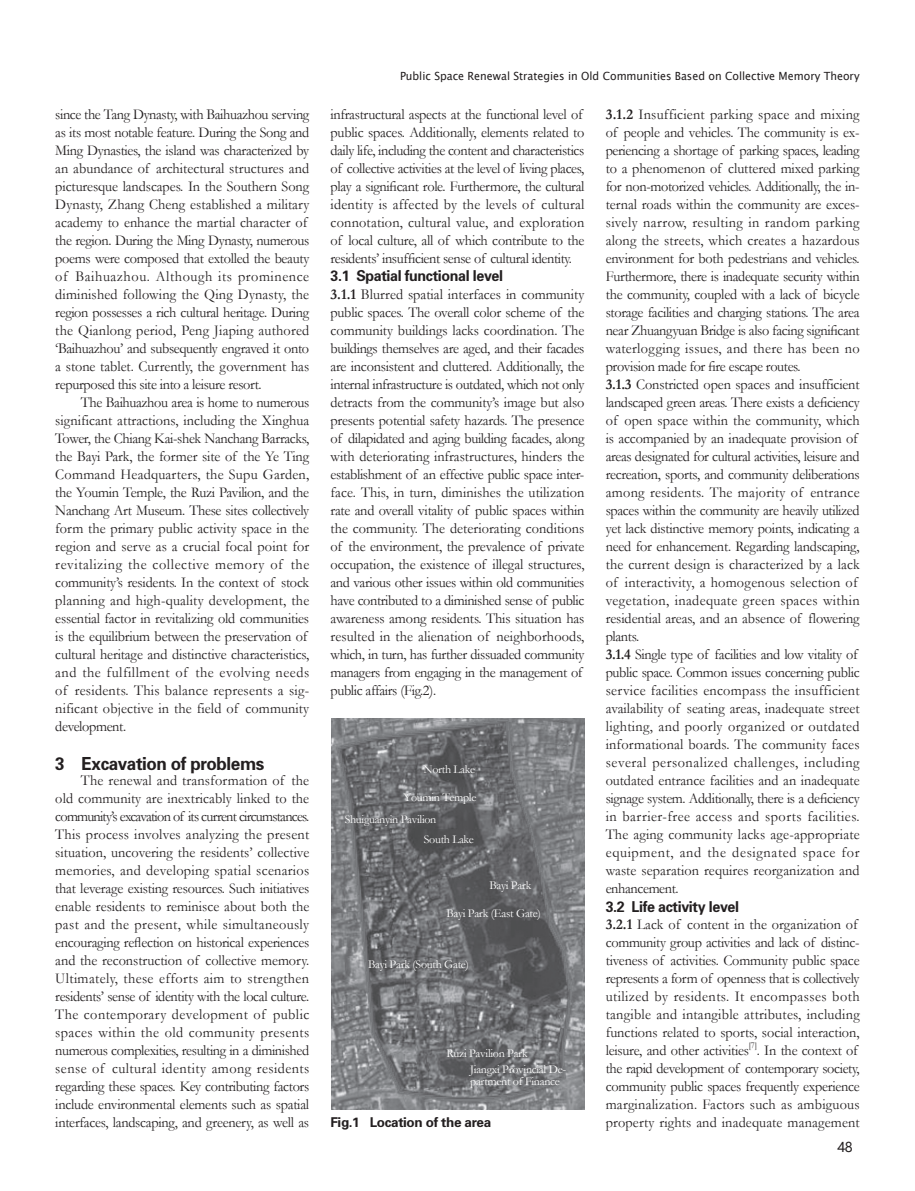
<style>
.page{position:relative;width:915px;height:1191px;background:#fff}
.page>*{position:absolute;margin:0;border:0;box-sizing:border-box;transform-origin:0 0}
.t1{font:18px "FZDHTK GBK1 0";letter-spacing:-.025em;color:#231f20;scale:.95 1}
.t2{font:15px/18px "Garamond";letter-spacing:-.01em;color:#231f20;scale:.95 1}
.t3{font:15px "Garamond";letter-spacing:.015em;color:#231f20;scale:.95 1}
.t4{font:15px "Garamond";letter-spacing:.01em;color:#231f20;scale:.95 1}
.t5{font:15px "Garamond";letter-spacing:.04em;color:#231f20;scale:.95 1}
.t6{font:15px "Garamond";letter-spacing:.02em;color:#231f20;scale:.95 1}
.t7{font:15px "Garamond";letter-spacing:.035em;color:#231f20;scale:.95 1}
.t8{font:13.5px "FZDHTK GBK1 0";letter-spacing:-.025em;color:#231f20}
.t9{font:13.5px "Microsoft Ya Hei";color:#231f20}
.t10{font:12px/15.8px "Garamond";letter-spacing:-.025em;color:#fff}
.t11{font:11.25px "Lucida Sans Unicode";color:#231f20;scale:.95 1}
.t12{font:8.7px "Garamond";color:#231f20;scale:.95 1}
.s1{font-family:"FZDHTK GBK1 0"}
.s2{font-weight:700}
</style>
<div class="page">
<img style="left:331px;top:718px;width:253px;height:391px">
<p class="t2" style="left:55px;top:104px;width:269px">since the Tang Dynasty, with Baihuazhou serving</p>
<p class="t2" style="left:55px;top:122px;width:269px">as its most notable feature. During the Song and</p>
<p class="t2" style="left:55px;top:140px;width:269px">Ming Dynasties, the island was characterized by</p>
<p class="t2" style="left:55px;top:158px;width:268px">an abundance of architectural structures and</p>
<p class="t2" style="left:55px;top:176px;width:269px">picturesque landscapes. In the Southern Song</p>
<p class="t2" style="left:55px;top:194px;width:269px">Dynasty, Zhang Cheng established a military</p>
<p class="t2" style="left:55px;top:212px;width:267px">academy to enhance the martial character of</p>
<p class="t2" style="left:55px;top:230px;width:269px">the region. During the Ming Dynasty, numerous</p>
<p class="t2" style="left:55px;top:248px;width:269px">poems were composed that extolled the beauty</p>
<p class="t5" style="left:55px;top:266px;width:269px">of Baihuazhou. Although its prominence</p>
<p class="t3" style="left:55px;top:284px;width:269px">diminished following the Qing Dynasty, the</p>
<p class="t2" style="left:55px;top:302px;width:268px">region possesses a rich cultural heritage. During</p>
<p class="t3" style="left:55px;top:320px;width:269px">the Qianlong period, Peng Jiaping authored</p>
<p class="t2" style="left:55px;top:338px;width:269px">‘Baihuazhou’ and subsequently engraved it onto</p>
<p class="t2" style="left:55px;top:356px;width:269px">a stone tablet. Currently, the government has</p>
<p class="t2" style="left:55px;top:374px;width:219px">repurposed this site into a leisure resort.</p>
<p class="t2" style="left:81px;top:392px;width:242px">The Baihuazhou area is home to numerous</p>
<p class="t2" style="left:55px;top:410px;width:269px">significant attractions, including the Xinghua</p>
<p class="t2" style="left:55px;top:428px;width:269px">Tower, the Chiang Kai-shek Nanchang Barracks,</p>
<p class="t2" style="left:55px;top:446px;width:269px">the Bayi Park, the former site of the Ye Ting</p>
<p class="t3" style="left:55px;top:464px;width:269px">Command Headquarters, the Supu Garden,</p>
<p class="t2" style="left:55px;top:482px;width:269px">the Youmin Temple, the Ruzi Pavilion, and the</p>
<p class="t2" style="left:55px;top:500px;width:269px">Nanchang Art Museum. These sites collectively</p>
<p class="t2" style="left:55px;top:518px;width:269px">form the primary public activity space in the</p>
<p class="t4" style="left:55px;top:536px;width:269px">region and serve as a crucial focal point for</p>
<p class="t5" style="left:55px;top:554px;width:269px">revitalizing the collective memory of the</p>
<p class="t2" style="left:55px;top:572px;width:269px">community’s residents. In the context of stock</p>
<p class="t3" style="left:55px;top:590px;width:269px">planning and high-quality development, the</p>
<p class="t2" style="left:55px;top:608px;width:268px">essential factor in revitalizing old communities</p>
<p class="t2" style="left:55px;top:626px;width:267px">is the equilibrium between the preservation of</p>
<p class="t2" style="left:55px;top:644px;width:269px">cultural heritage and distinctive characteristics,</p>
<p class="t7" style="left:55px;top:662px;width:269px">and the fulfillment of the evolving needs</p>
<p class="t6" style="left:55px;top:680px;width:269px">of residents. This balance represents a sig-</p>
<p class="t4" style="left:55px;top:698px;width:269px">nificant objective in the field of community</p>
<p class="t2" style="left:55px;top:716px;width:76px">development.</p>
<p class="t1" style="left:55px;top:754px;width:221px">3 Excavation of problems</p>
<p class="t2" style="left:55px;top:770px;width:269px;text-align:justify;text-indent:26px">The renewal and transformation of the old community are inextricably linked to the community’s excavation of its current circumstances.<br>This process involves analyzing the present situation, uncovering the residents’ collective memories, and developing spatial scenarios that leverage existing resources. Such initiatives enable residents to reminisce about both the past and the present, while simultaneously encouraging reflection on historical experiences and the reconstruction of collective memory.<br>Ultimately, these efforts aim to strengthen residents’ sense of identity with the local culture.<br>The contemporary development of public spaces within the old community presents numerous complexities, resulting in a diminished sense of cultural identity among residents regarding these spaces. Key contributing factors include environmental elements such as spatial interfaces, landscaping, and greenery, as well as</p>
<p class="t11" style="left:400px;top:67px;width:485px">Public Space Renewal Strategies in Old Communities Based on Collective Memory Theory</p>
<p class="t2" style="left:330px;top:104px;width:269px">infrastructural aspects at the functional level of public spaces. Additionally, elements related to daily life, including the content and characteristics of collective activities at the level of living places, play a significant role. Furthermore, the cultural identity is affected by the levels of cultural connotation, cultural value, and exploration of local culture, all of which contribute to the residents’ insufficient sense of cultural identity.<br><span class="s1">3.1 Spatial functional level<br></span><span class="s2">3.1.1</span> Blurred spatial interfaces in community public spaces. The overall color scheme of the community buildings lacks coordination. The buildings themselves are aged, and their facades are inconsistent and cluttered. Additionally, the internal infrastructure is outdated, which not only detracts from the community’s image but also presents potential safety hazards. The presence of dilapidated and aging building facades, along with deteriorating infrastructures, hinders the establishment of an effective public space inter&shy;face. This, in turn, diminishes the utilization rate and overall vitality of public spaces within the community. The deteriorating conditions of the environment, the prevalence of private occupation, the existence of illegal structures, and various other issues within old communities have contributed to a diminished sense of public awareness among residents. This situation has resulted in the alienation of neighborhoods, which, in turn, has further dissuaded community managers from engaging in the management of public affairs (Fig.2).</p>
<p class="t2" style="left:605px;top:104px;width:269px"><span class="s2">3.1.2</span> Insufficient parking space and mixing of people and vehicles. The community is ex&shy;periencing a shortage of parking spaces, leading to a phenomenon of cluttered mixed parking for non-motorized vehicles. Additionally, the in&shy;ternal roads within the community are exces&shy;sively narrow, resulting in random parking along the streets, which creates a hazardous environment for both pedestrians and vehicles.<br>Furthermore, there is inadequate security within the community, coupled with a lack of bicycle storage facilities and charging stations. The area near Zhuangyuan Bridge is also facing significant waterlogging issues, and there has been no provision made for fire escape routes.<br><span class="s2">3.1.3</span> Constricted open spaces and insufficient landscaped green areas. There exists a deficiency of open space within the community, which is accompanied by an inadequate provision of areas designated for cultural activities, leisure and recreation, sports, and community deliberations among residents. The majority of entrance spaces within the community are heavily utilized yet lack distinctive memory points, indicating a need for enhancement. Regarding landscaping, the current design is characterized by a lack of interactivity, a homogenous selection of vegetation, inadequate green spaces within residential areas, and an absence of flowering plants.<br><span class="s2">3.1.4</span> Single type of facilities and low vitality of public space. Common issues concerning public service facilities encompass the insufficient availability of seating areas, inadequate street lighting, and poorly organized or outdated informational boards. The community faces several personalized challenges, including outdated entrance facilities and an inadequate signage system. Additionally, there is a deficiency in barrier-free access and sports facilities.<br>The aging community lacks age-appropriate equipment, and the designated space for waste separation requires reorganization and enhancement.<br><span class="s1">3.2 Life activity level<br></span><span class="s2">3.2.1</span> Lack of content in the organization of community group activities and lack of distinc&shy;tiveness of activities. Community public space represents a form of openness that is collectively utilized by residents. It encompasses both tangible and intangible attributes, including functions related to sports, social interaction, leisure, and other activities</p>
<p class="t10" style="left:423px;top:761px;width:53px">North Lake</p>
<p class="t10" style="left:403px;top:789px;width:74px">Youmin Temple</p>
<p class="t10" style="left:344px;top:811px;width:93px">Shuiguanyin Pavilion</p>
<p class="t10" style="left:423px;top:831px;width:52px">South Lake</p>
<p class="t10" style="left:489px;top:876px;width:43px">Bayi Park</p>
<p class="t10" style="left:446px;top:905px;width:96px">Bayi Park (East Gate)</p>
<p class="t10" style="left:368px;top:956px;width:102px">Bayi Park (South Gate)</p>
<p class="t12" style="left:748px;top:1039px;width:10px">[7]</p>
<p class="t2" style="left:605px;top:1040px;width:269px;text-indent:151px">. In the context of the rapid development of contemporary society, community public spaces frequently experience marginalization. Factors such as ambiguous property rights and inadequate management</p>
<p class="t10" style="left:470px;top:1045px;width:97px;text-indent:-24px">Ruzi Pavilion Park<br>Jiangxi Provincial De-</p>
<p class="t10" style="left:470px;top:1073px;width:91px">partment of Finance</p>
<p class="t8" style="left:330px;top:1115px;width:162px">Fig.1 Location of the area</p>
<p class="t9" style="left:837px;top:1137px;width:17px">48</p>
</div>
